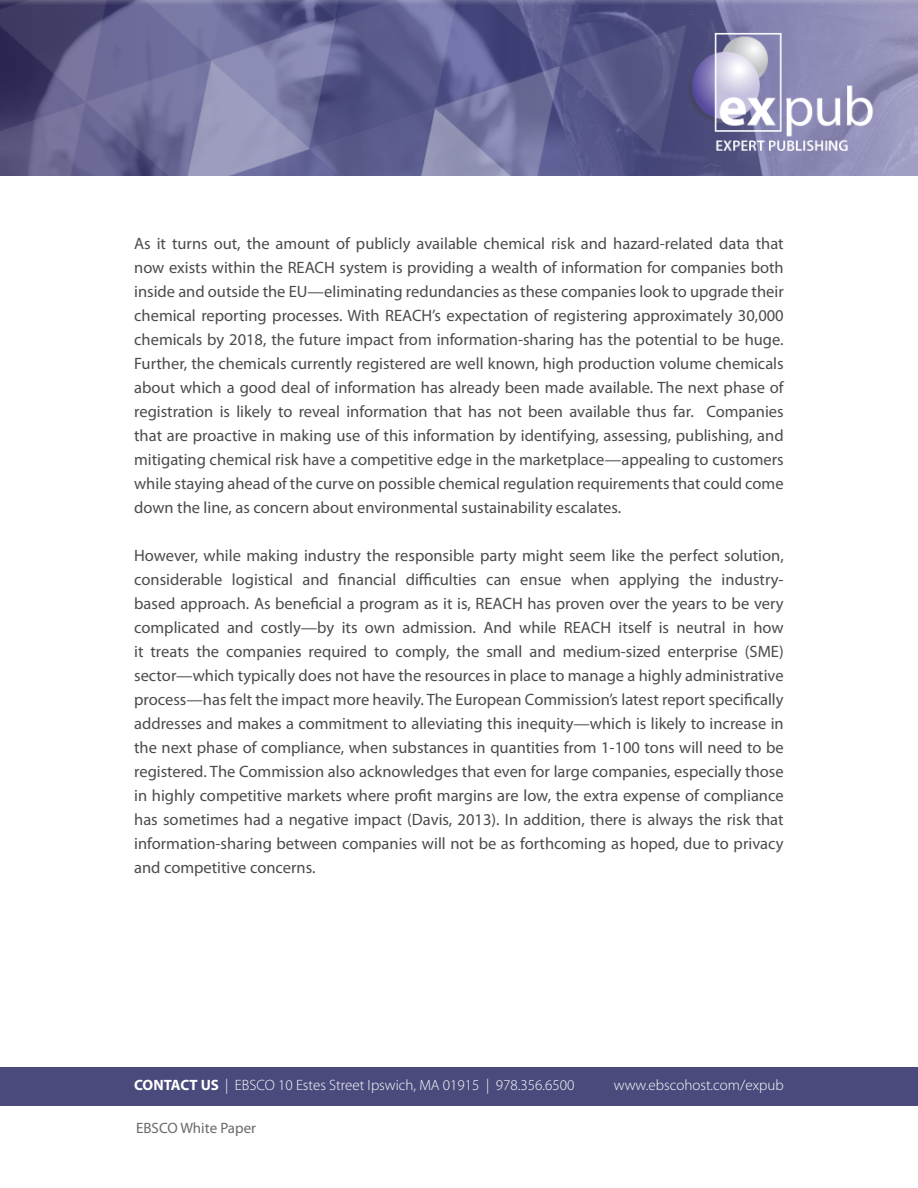
<style>
.page{position:relative;width:918px;height:1188px;background:#fff}
.page>*{position:absolute;margin:0;border:0;box-sizing:border-box;transform-origin:0 0}
.t1{font:16.5px/24px "Myriad Pro";color:#4c4b4b;text-align:justify}
.t2{font:300 15px "Myriad Pro";color:#fff}
.t3{font:15px "Myriad Pro";color:#6b6969}
.s1{font-weight:700}
</style>
<div class="page">
<img style="left:0;top:0;width:918px;height:176px">
<div style="left:0;top:1067px;width:917px;height:39px;background:#4a4b7c"></div>
<p class="t1" style="left:134px;top:231px;width:651px">As it turns out, the amount of publicly available chemical risk and hazard-related data that now exists within the REACH system is providing a wealth of information for companies both inside and outside the EU—eliminating redundancies as these companies look to upgrade their chemical reporting processes. With REACH’s expectation of registering approximately 30,000 chemicals by 2018, the future impact from information-sharing has the potential to be huge.<br>Further, the chemicals currently registered are well known, high production volume chemicals about which a good deal of information has already been made available. The next phase of registration is likely to reveal information that has not been available thus far. Companies that are proactive in making use of this information by identifying, assessing, publishing, and mitigating chemical risk have a competitive edge in the marketplace—appealing to customers while staying ahead of the curve on possible chemical regulation requirements that could come down the line, as concern about environmental sustainability escalates.</p>
<p class="t1" style="left:134px;top:543px;width:651px">However, while making industry the responsible party might seem like the perfect solution, considerable logistical and financial difficulties can ensue when applying the industry&shy;based approach. As beneficial a program as it is, REACH has proven over the years to be very complicated and costly—by its own admission. And while REACH itself is neutral in how it treats the companies required to comply, the small and medium-sized enterprise (SME) sector—which typically does not have the resources in place to manage a highly administrative process—has felt the impact more heavily. The European Commission’s latest report specifically addresses and makes a commitment to alleviating this inequity—which is likely to increase in the next phase of compliance, when substances in quantities from 1-100 tons will need to be registered. The Commission also acknowledges that even for large companies, especially those in highly competitive markets where profit margins are low, the extra expense of compliance has sometimes had a negative impact (Davis, 2013). In addition, there is always the risk that information-sharing between companies will not be as forthcoming as hoped, due to privacy and competitive concerns.</p>
<p class="t2" style="left:134px;top:1077px;width:442px"><span class="s1">CONTACT US</span> | EBSCO 10 Estes Street Ipswich, MA 01915 | 978.356.6500</p>
<p class="t2" style="left:614px;top:1077px;width:171px">www.ebscohost.com/expub</p>
<p class="t3" style="left:136px;top:1118px;width:122px">EBSCO White Paper</p>
</div>
